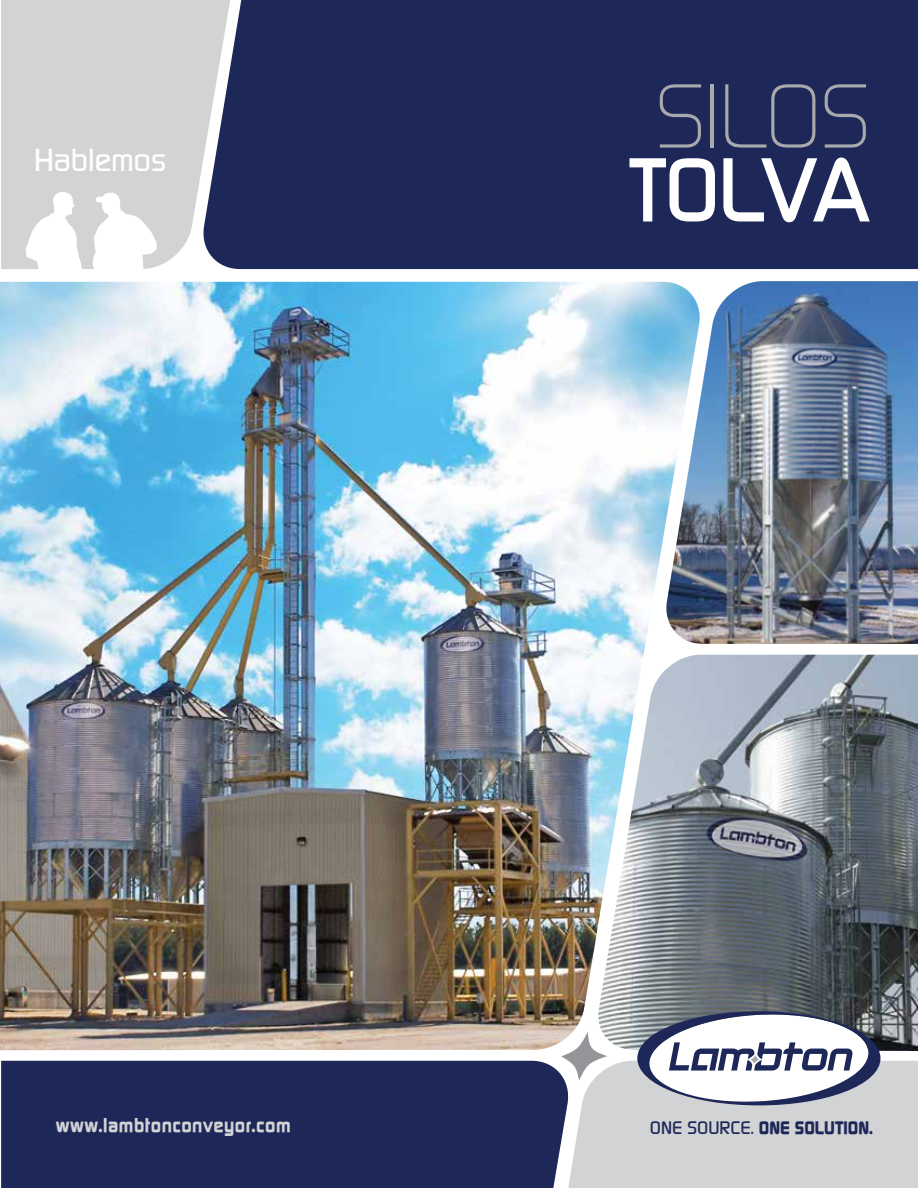
<style>
.page{position:relative;width:918px;height:1188px;background:#fff}
.page>*{position:absolute;margin:0;border:0;box-sizing:border-box;transform-origin:0 0}
.t1{font:500 90.3px "Continuum";letter-spacing:-.03em;color:#fff}
.t2{font:300 90.3px "Continuum";letter-spacing:-.01em;color:#a7a9ac}
.t3{font:500 31.5px "Continuum";letter-spacing:-.01em;color:#fff}
.t4{font:700 19.5px "Continuum";letter-spacing:.025em;color:#d1d3d4}
.t5{font:700 18px "Continuum";color:#1d2758}
.s1{font-weight:500}
</style>
<div class="page">
<svg style="left:561px;top:1050px;width:46px;height:11px"></svg>
<div style="left:572px;top:1061px;width:346px;height:127px;background:#d1d3d4"></div>
<div style="left:1px;top:0;width:199px;height:269px;background:#d1d3d4"></div>
<div style="left:1px;top:1061px;width:571px;height:127px;background:#1d2758"></div>
<div style="left:200px;top:0;width:718px;height:269px;background:#1d2758"></div>
<img style="left:0;top:282px;width:701px;height:768px">
<img style="left:663px;top:281px;width:255px;height:363px">
<img style="left:597px;top:655px;width:321px;height:396px">
<svg style="left:93px;top:192px;width:64px;height:77px"></svg>
<svg style="left:25px;top:192px;width:57px;height:77px"></svg>
<svg style="left:637px;top:1011px;width:243px;height:94px"></svg>
<h2 class="t3" style="left:34px;top:139px;width:134px">Hablemos</h2>
<h1 class="t2" style="left:656px;top:62px;width:215px">SILOS</h1>
<h1 class="t1" style="left:629px;top:131px;width:242px">TOLVA</h1>
<p class="t4" style="left:56px;top:1112px;width:236px">www.lambtonconveyor.com</p>
<p class="t5" style="left:650px;top:1115px;width:225px"><span class="s1">ONE SOURCE.</span> ONE SOLUTION.</p>
</div>
